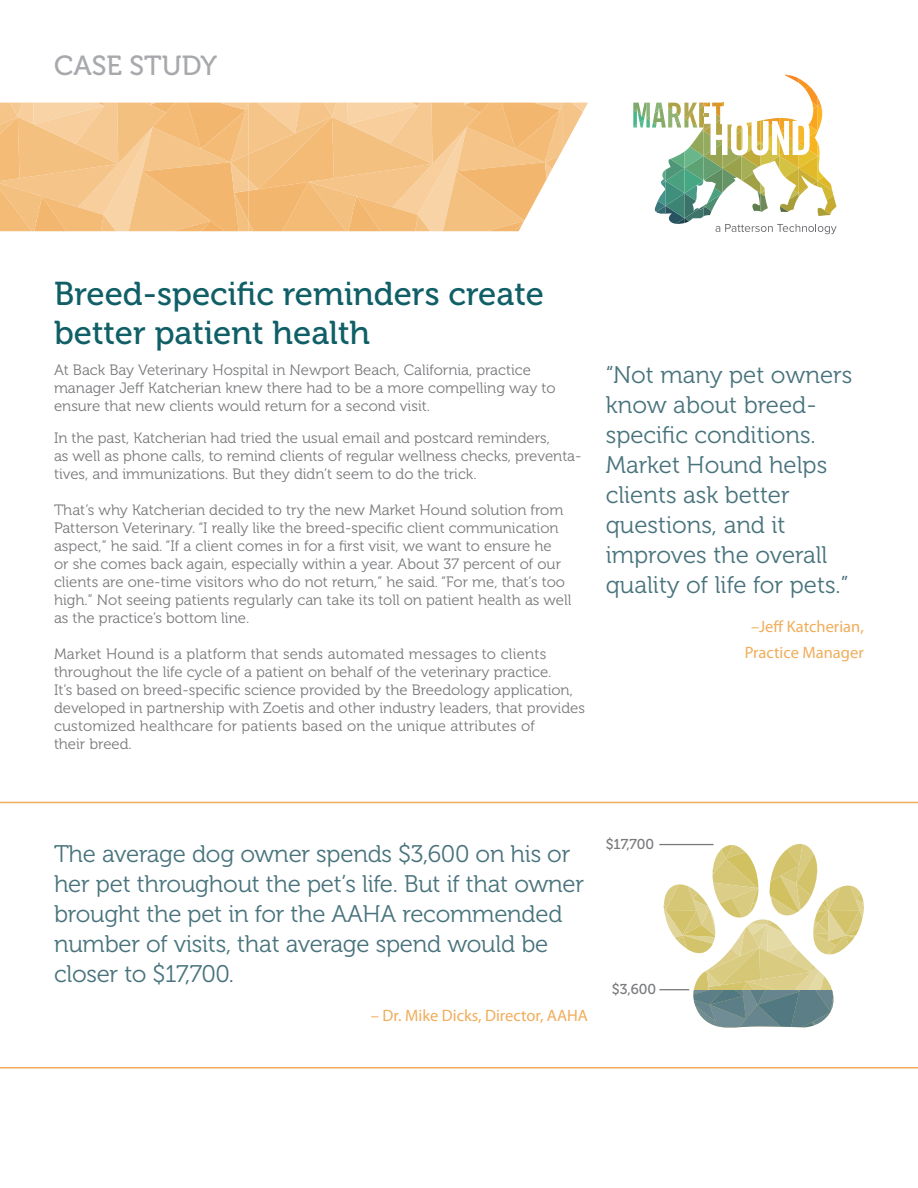
<style>
.page{position:relative;width:918px;height:1188px;background:#fff}
.page>*{position:absolute;margin:0;border:0;box-sizing:border-box;transform-origin:0 0}
.t1{font:33px/39px "Museo 500";color:#105f67}
.t2{font:27.6px "Museo 500";color:#a7a9ac}
.t3{font:24px/30px "Museo 300";letter-spacing:-.01em;color:#48737c}
.t4{font:16.5px/25.5px "Myriad Pro";color:#f0ad5b;text-align:center}
.t5{font:15px/18px "Museo 300";color:#797a7d}
.t6{font:14.25px "Museo 500";letter-spacing:-.01em;color:#797a7d}
</style>
<div class="page">
<svg style="left:0;top:103px;width:588px;height:128px;background:#f5c48a"></svg>
<svg style="left:633px;top:75px;width:204px;height:159px"></svg>
<hr style="left:659px;top:989px;width:30px;height:1px;background:#797a7d">
<hr style="left:659px;top:844px;width:55px;height:1px;background:#797a7d">
<svg style="left:664px;top:844px;width:200px;height:147px"></svg>
<svg style="left:693px;top:991px;width:141px;height:37px;background:#728f95"></svg>
<hr style="left:0;top:802px;width:918px;height:1px;background:#f0ad5b">
<hr style="left:0;top:1067px;width:918px;height:2px;background:#f0ad5b">
<h2 class="t2" style="left:54px;top:50px;width:165px">CASE STUDY</h2>
<h1 class="t1" style="left:54px;top:275px;width:492px">Breed-specific reminders create better patient health</h1>
<p class="t5" style="left:54px;top:362px;width:503px">At Back Bay Veterinary Hospital in Newport Beach, California, practice manager Jeff Katcherian knew there had to be a more compelling way to ensure that new clients would return for a second visit.</p>
<p class="t5" style="left:54px;top:429px;width:529px">In the past, Katcherian had tried the usual email and postcard reminders,<br>as well as phone calls, to remind clients of regular wellness checks, preventa&shy;tives, and immunizations. But they didn’t seem to do the trick.</p>
<p class="t5" style="left:54px;top:501px;width:519px">That’s why Katcherian decided to try the new Market Hound solution from Patterson Veterinary. “I really like the breed-specific client communication aspect,” he said. “If a client comes in for a first visit, we want to ensure he<br>or she comes back again, especially within a year. About 37 percent of our clients are one-time visitors who do not return,” he said. “For me, that’s too high.” Not seeing patients regularly can take its toll on patient health as well as the practice’s bottom line.</p>
<p class="t5" style="left:54px;top:645px;width:533px">Market Hound is a platform that sends automated messages to clients throughout the life cycle of a patient on behalf of the veterinary practice.<br>It’s based on breed-specific science provided by the Breedology application, developed in partnership with Zoetis and other industry leaders, that provides customized healthcare for patients based on the unique attributes of<br>their breed.</p>
<h3 class="t3" style="left:606px;top:360px;width:248px">“Not many pet owners know about breed&shy;specific conditions.<br>Market Hound helps clients ask better questions, and it improves the overall quality of life for pets.”</h3>
<p class="t4" style="left:745px;top:614px;width:121px">–Jeff Katcherian,<br>Practice Manager</p>
<h3 class="t3" style="left:54px;top:839px;width:532px">The average dog owner spends $3,600 on his or her pet throughout the pet’s life. But if that owner brought the pet in for the AAHA recommended number of visits, that average spend would be closer to $17,700.</h3>
<p class="t4" style="left:371px;top:1002px;width:219px">– Dr. Mike Dicks, Director, AAHA</p>
<p class="t6" style="left:606px;top:837px;width:50px">$17,700</p>
<p class="t6" style="left:612px;top:982px;width:46px">$3,600</p>
</div>
